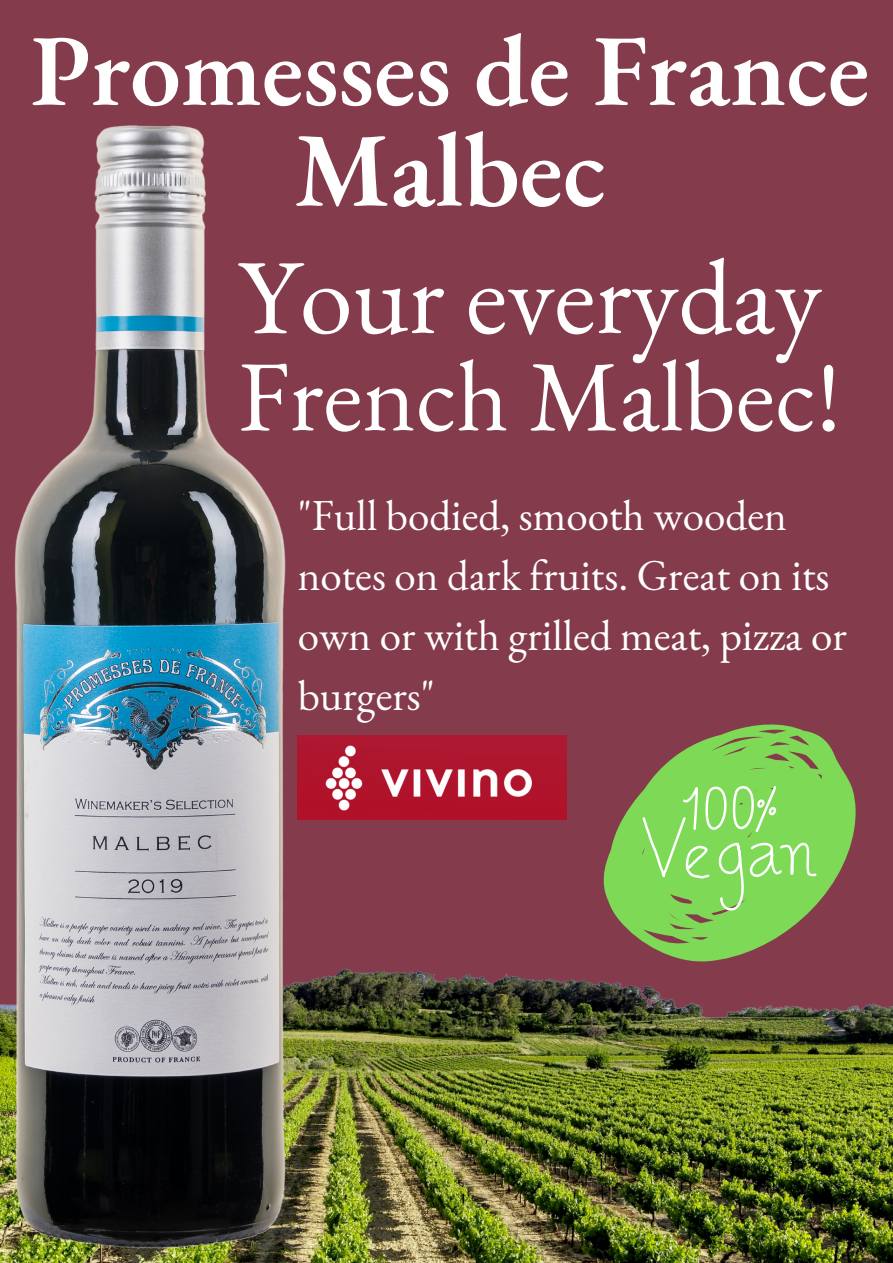
<style>
.page{position:relative;width:893px;height:1263px;background:#843b4c}
.page>*{position:absolute;margin:0;border:0;box-sizing:border-box;transform-origin:0 0}
.t1{font:106.73px "EB Garamond";color:#fff}
.t2{font:600 105.45px "EB Garamond";color:#fff}
.t3{font:600 101.7px "EB Garamond";color:#fff}
.t4{font:100.73px "EB Garamond";color:#fff}
.t5{font:43.05px/60.2px "EB Garamond";color:#fff}
</style>
<div class="page">
<img style="left:298px;top:736px;width:269px;height:83px">
<svg style="left:603px;top:736px;width:252px;height:226px"></svg>
<svg style="left:641px;top:724px;width:178px;height:192px"></svg>
<img style="left:0;top:968px;width:893px;height:295px">
<img style="left:0;top:125px;width:297px;height:1126px">
<h3 class="t3" style="left:31px;top:2px;width:840px">Promesses de France</h3>
<h2 class="t2" style="left:294px;top:99px;width:313px">Malbec</h2>
<h1 class="t1" style="left:238px;top:225px;width:585px">Your everyday</h1>
<h3 class="t4" style="left:238px;top:329px;width:604px">French Malbec!</h3>
<p class="t5" style="left:298px;top:484px;width:550px">"Full bodied, smooth wooden notes on dark fruits. Great on its own or with grilled meat, pizza or burgers"</p>
</div>
